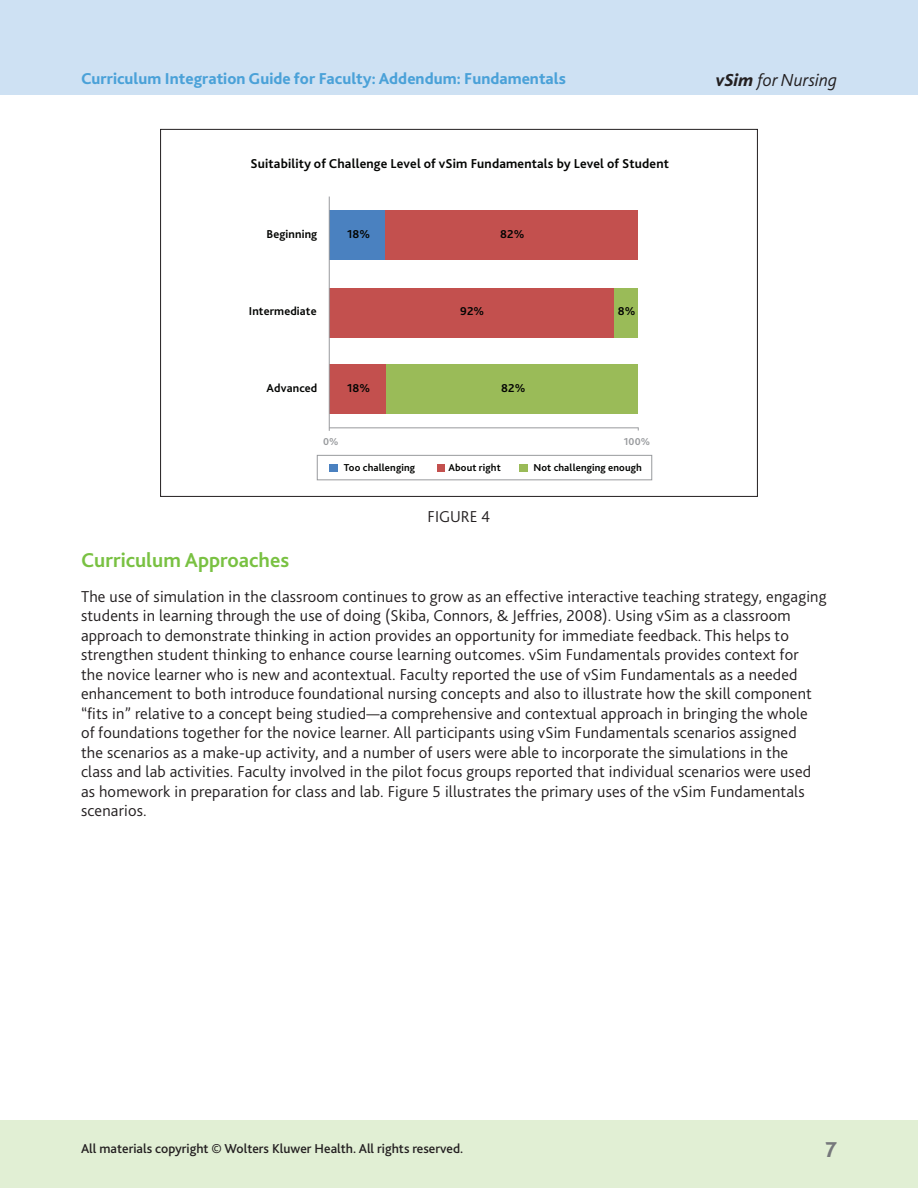
<style>
.page{position:relative;width:918px;height:1188px;background:#fff}
.page>*{position:absolute;margin:0;border:0;box-sizing:border-box;transform-origin:0 0}
.t1{font:800 22.5px "Bliss 2";color:#76787b}
.t2{font:700 21px "Bliss 2";color:#79c142}
.t3{font:italic 300 18.3px "Bliss";color:#231f20}
.t4{font:300 16.5px/19.5px "Bliss 2";letter-spacing:.01em;color:#231f20}
.t5{font:800 16.5px "Bliss 2";color:#4aa1d8}
.t6{font:700 13.5px "Bliss 2";letter-spacing:.01em;color:#040503}
.t7{font:500 13.5px "Bliss 2";color:#231f20}
.t8{font:700 12px "Bliss 2";letter-spacing:.01em;color:#040503}
.t9{font:700 10.5px "Bliss 2";letter-spacing:.01em;color:#040503}
.t10{font:700 10.5px "Bliss 2";color:#989a9d}
.s1{font-weight:800}
</style>
<div class="page">
<div style="left:0;top:0;width:918px;height:94px;background:#cee1f3"></div>
<div style="left:0;top:1120px;width:918px;height:68px;background:#e1efd4"></div>
<div style="left:330px;top:464px;width:8px;height:7px;background:#4a81c0"></div>
<div style="left:437px;top:464px;width:7px;height:7px;background:#c3504e"></div>
<div style="left:520px;top:464px;width:8px;height:7px;background:#9abb58"></div>
<div style="left:329px;top:210px;width:56px;height:50px;background:#4a81c0"></div>
<div style="left:329px;top:288px;width:286px;height:50px;background:#c3504e"></div>
<div style="left:385px;top:210px;width:253px;height:50px;background:#c3504e"></div>
<div style="left:317px;top:455px;width:335px;height:25px;border:1px solid #989a9d"></div>
<hr style="left:329px;top:427px;width:309px;height:1px;background:#989a9d">
<div style="left:615px;top:288px;width:23px;height:50px;background:#9abb58"></div>
<div style="left:329px;top:364px;width:57px;height:50px;background:#c3504e"></div>
<hr style="left:329px;top:197px;width:1px;height:234px;background:#989a9d">
<div style="left:386px;top:364px;width:252px;height:50px;background:#9abb58"></div>
<p class="t5" style="left:81px;top:68px;width:487px">Curriculum Integration Guide for Faculty: Addendum: Fundamentals</p>
<p class="t6" style="left:251px;top:155px;width:420px">Suitability of Challenge Level of vSim Fundamentals by Level of Student</p>
<p class="t8" style="left:266px;top:227px;width:52px">Beginning</p>
<p class="t8" style="left:347px;top:227px;width:25px">18%</p>
<p class="t8" style="left:500px;top:227px;width:26px">82%</p>
<p class="t8" style="left:249px;top:303px;width:69px">Intermediate</p>
<p class="t8" style="left:460px;top:303px;width:26px">92%</p>
<p class="t8" style="left:618px;top:303px;width:19px">8%</p>
<p class="t8" style="left:267px;top:381px;width:52px">Advanced</p>
<p class="t8" style="left:347px;top:381px;width:25px">18%</p>
<p class="t8" style="left:501px;top:381px;width:26px">82%</p>
<p class="t10" style="left:323px;top:435px;width:17px">0%</p>
<p class="t10" style="left:624px;top:435px;width:28px">100%</p>
<p class="t9" style="left:344px;top:461px;width:73px">Too challenging</p>
<p class="t9" style="left:448px;top:461px;width:54px">About right</p>
<p class="t9" style="left:533px;top:461px;width:110px">Not challenging enough</p>
<p class="t4" style="left:428px;top:507px;width:64px">FIGURE 4</p>
<p class="t3" style="left:716px;top:70px;width:122px"><span class="s1">vSim</span> for Nursing</p>
<p class="t2" style="left:81px;top:547px;width:210px">Curriculum Approaches</p>
<p class="t4" style="left:81px;top:586px;width:747px">The use of simulation in the classroom continues to grow as an effective interactive teaching strategy, engaging students in learning through the use of doing (Skiba, Connors, &amp; Jeffries, 2008). Using vSim as a classroom approach to demonstrate thinking in action provides an opportunity for immediate feedback. This helps to strengthen student thinking to enhance course learning outcomes. vSim Fundamentals provides context for<br>the novice learner who is new and acontextual. Faculty reported the use of vSim Fundamentals as a needed enhancement to both introduce foundational nursing concepts and also to illustrate how the skill component “fits in” relative to a concept being studied—a comprehensive and contextual approach in bringing the whole<br>of foundations together for the novice learner. All participants using vSim Fundamentals scenarios assigned<br>the scenarios as a make-up activity, and a number of users were able to incorporate the simulations in the<br>class and lab activities. Faculty involved in the pilot focus groups reported that individual scenarios were used as homework in preparation for class and lab. Figure 5 illustrates the primary uses of the vSim Fundamentals scenarios.</p>
<p class="t7" style="left:81px;top:1140px;width:384px">All materials copyright © Wolters Kluwer Health. All rights reserved.</p>
<h1 class="t1" style="left:826px;top:1135px;width:13px">7</h1>
</div>
